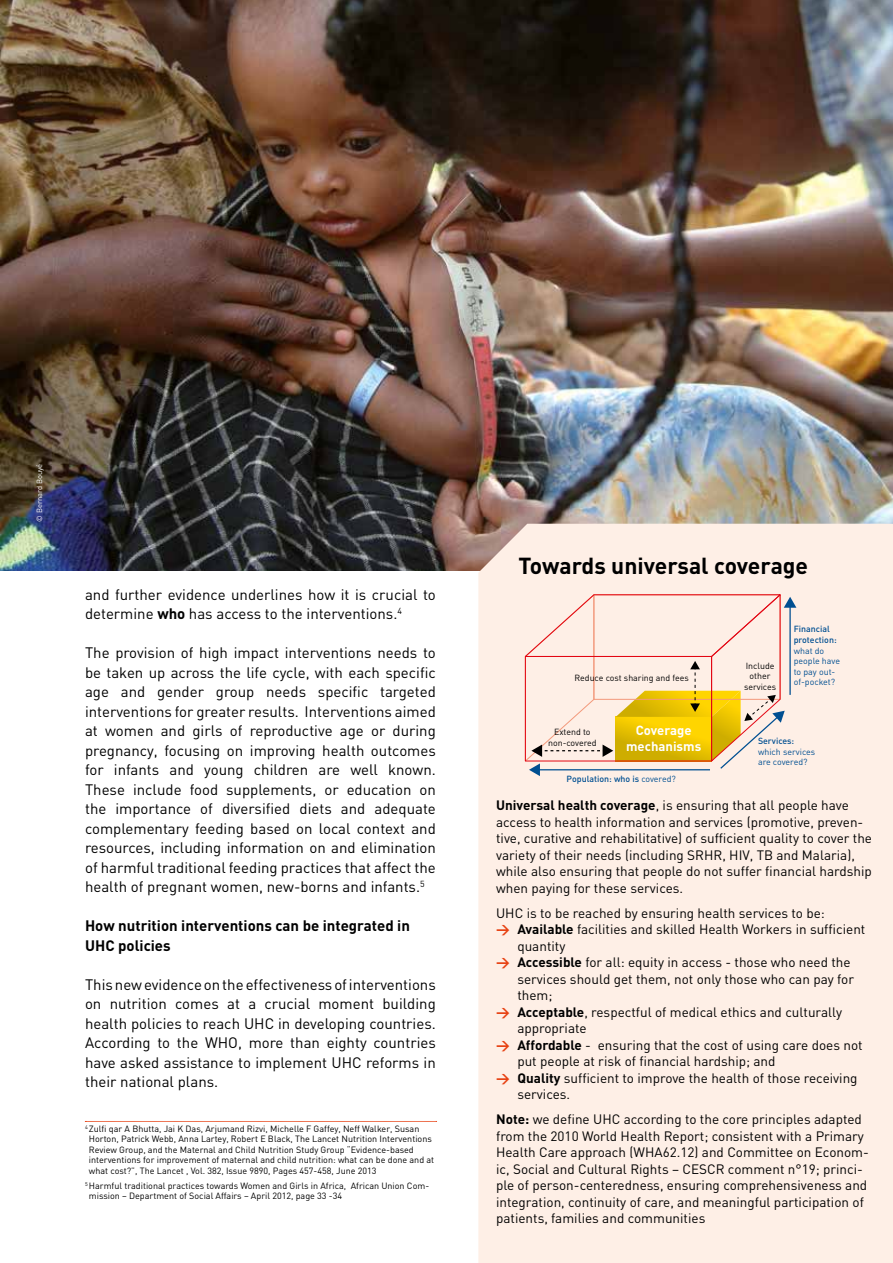
<style>
.page{position:relative;width:893px;height:1263px;background:#fff}
.page>*{position:absolute;margin:0;border:0;box-sizing:border-box;transform-origin:0 0}
.t1{font:700 22.95px "DIN";color:#000}
.t2{font:15px/19.5px "DIN";color:#000;text-align:justify}
.t3{font:700 15px/19.5px "DIN";color:#000}
.t4{font:13.5px/16.5px "DIN";color:#000}
.t5{font:700 13.05px/15.8px "DIN";color:#fff;text-align:center}
.t6{font:9px/10.5px "DIN";color:#000}
.t7{font:8.85px/10.6px "DIN";color:#000;text-align:center}
.t8{font:8.85px/10.6px "DIN";color:#004f91}
.t9{font:500 8.85px/10.6px "DIN";color:#004f91}
.t10{font:7.5px "DIN";color:#fff}
.s1{font-weight:700}
.s2{font-weight:400}
.s3{font-weight:700;color:#e74011}
</style>
<div class="page">
<svg style="left:85px;top:1121px;width:352px;height:1px"></svg>
<img style="left:0;top:0;width:893px;height:571px">
<div style="left:478px;top:524px;width:415px;height:739px;background:#feefe6"></div>
<svg style="left:523px;top:593px;width:273px;height:183px;background:#f4deba"></svg>
<p class="t10" style="left:35px;top:522px;width:60px;rotate:-90deg">© Bernard Bouyé</p>
<p class="t2" style="left:85px;top:584px;width:352px">and further evidence underlines how it is crucial to determine <span class="s1">who</span> has access to the interventions.<sup>4</sup></p>
<p class="t2" style="left:85px;top:643px;width:352px">The provision of high impact interventions needs to be taken up across the life cycle, with each specific age and gender group needs specific targeted interventions for greater results. Interventions aimed at women and girls of reproductive age or during pregnancy, focusing on improving health outcomes for infants and young children are well known.<br>These include food supplements, or education on the importance of diversified diets and adequate complementary feeding based on local context and resources, including information on and elimination of harmful traditional feeding practices that affect the health of pregnant women, new-borns and infants.<sup>5</sup></p>
<p class="t3" style="left:85px;top:915px;width:326px">How nutrition interventions can be integrated in<br>UHC policies</p>
<p class="t2" style="left:85px;top:974px;width:352px">This new evidence on the effectiveness of interventions on nutrition comes at a crucial moment building health policies to reach UHC in developing countries.<br>According to the WHO, more than eighty countries have asked assistance to implement UHC reforms in their national plans.</p>
<p class="t6" style="left:89px;top:1123px;width:347px;text-indent:-4px"><sup>4</sup> Zulfi qar A Bhutta, Jai K Das, Arjumand Rizvi, Michelle F Gaffey, Neff Walker, Susan Horton, Patrick Webb, Anna Lartey, Robert E Black, The Lancet Nutrition Interventions Review Group, and the Maternal and Child Nutrition Study Group “Evidence-based interventions for improvement of maternal and child nutrition: what can be done and at what cost?”, The Lancet , Vol. 382, Issue 9890, Pages 457-458, June 2013</p>
<p class="t6" style="left:89px;top:1180px;width:342px;text-indent:-4px"><sup>5</sup> Harmful traditional practices towards Women and Girls in Africa, African Union Com&shy;mission – Department of Social Affairs – April 2012, page 33 -34</p>
<h1 class="t1" style="left:518px;top:551px;width:291px">Towards universal coverage</h1>
<p class="t7" style="left:574px;top:673px;width:116px">Reduce cost sharing and fees</p>
<p class="t7" style="left:548px;top:726px;width:50px">Extend to non-covered</p>
<p class="t5" style="left:626px;top:722px;width:77px">Coverage mechanisms</p>
<p class="t9" style="left:567px;top:773px;width:111px">Population: who is <span class="s2">covered?</span></p>
<p class="t7" style="left:744px;top:660px;width:34px">Include other services</p>
<p class="t9" style="left:794px;top:624px;width:44px">Financial protection:</p>
<p class="t8" style="left:794px;top:645px;width:48px">what do people have to pay out&shy;of-pocket?</p>
<p class="t9" style="left:758px;top:735px;width:38px">Services:</p>
<p class="t8" style="left:758px;top:746px;width:59px">which services are covered?</p>
<p class="t4" style="left:496px;top:797px;width:377px"><span class="s1">Universal health coverage</span>, is ensuring that all people have access to health information and services (promotive, preven&shy;tive, curative and rehabilitative) of sufficient quality to cover the variety of their needs (including SRHR, HIV, TB and Malaria), while also ensuring that people do not suffer financial hardship when paying for these services.</p>
<p class="t4" style="left:496px;top:904px;width:330px">UHC is to be reached by ensuring health services to be:</p>
<p class="t4" style="left:496px;top:921px;width:371px"><span class="s3">&gt;</span> <span class="s1">Available</span> facilities and skilled Health Workers in sufficient</p>
<p class="t4" style="left:517px;top:937px;width:50px">quantity</p>
<p class="t4" style="left:496px;top:954px;width:356px"><span class="s3">&gt;</span> <span class="s1">Accessible</span> for all: equity in access - those who need the</p>
<p class="t4" style="left:517px;top:970px;width:338px">services should get them, not only those who can pay for</p>
<p class="t4" style="left:517px;top:987px;width:37px">them;</p>
<p class="t4" style="left:496px;top:1003px;width:347px"><span class="s3">&gt;</span> <span class="s1">Acceptable</span>, respectful of medical ethics and culturally</p>
<p class="t4" style="left:517px;top:1020px;width:71px">appropriate</p>
<p class="t4" style="left:496px;top:1036px;width:368px"><span class="s3">&gt;</span> <span class="s1">Affordable</span> - ensuring that the cost of using care does not</p>
<p class="t4" style="left:517px;top:1053px;width:260px">put people at risk of financial hardship; and</p>
<p class="t4" style="left:496px;top:1069px;width:363px"><span class="s3">&gt;</span> <span class="s1">Quality</span> sufficient to improve the health of those receiving</p>
<p class="t4" style="left:517px;top:1086px;width:54px">services.</p>
<p class="t4" style="left:496px;top:1111px;width:374px"><span class="s1">Note:</span> we define UHC according to the core principles adapted from the 2010 World Health Report; consistent with a Primary Health Care approach (WHA62.12) and Committee on Econom&shy;ic, Social and Cultural Rights – CESCR comment n°19; princi&shy;ple of person-centeredness, ensuring comprehensiveness and integration, continuity of care, and meaningful participation of patients, families and communities</p>
</div>
